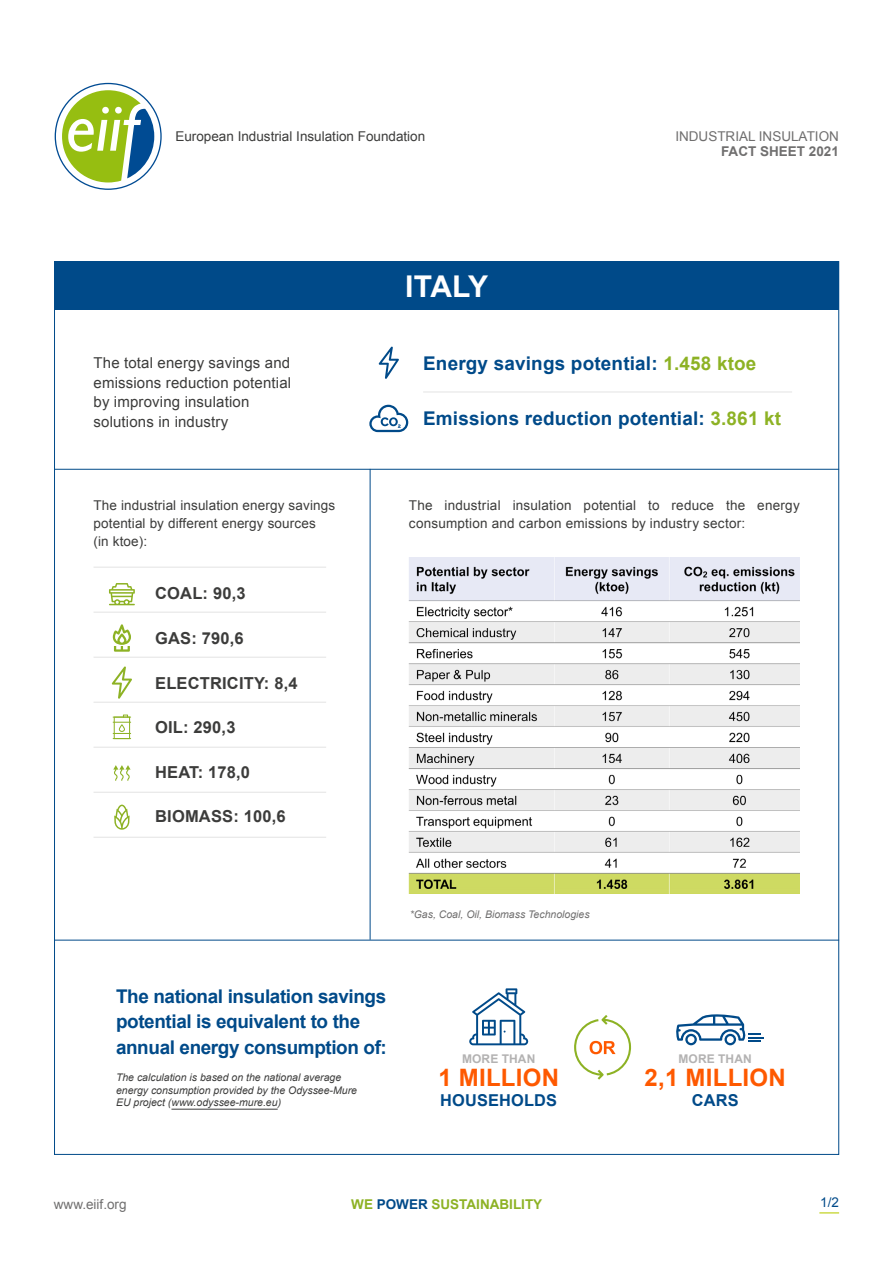
<style>
.page{position:relative;width:893px;height:1263px;background:#fff}
.page>*{position:absolute;margin:0;border:0;box-sizing:border-box;transform-origin:0 0}
.t1{font:700 30px "Arial";letter-spacing:-.025em;color:#fff}
.t2{font:700 24px "Arial";letter-spacing:.01em;color:#fe5900}
.t3{font:700 18.9px/25.5px "Arial";letter-spacing:-.02em;color:#004a89}
.t4{font:700 18.9px "Arial";letter-spacing:.01em;color:#004a89}
.t5{font:700 16.5px "Arial";letter-spacing:.01em;color:#3c3c3b}
.t6{font:700 16.35px "Arial";letter-spacing:.01em;color:#004a89}
.t7{font:15px/19.5px "Arial";letter-spacing:.01em;color:#3c3c3b}
.t8{font:13.5px/18px "Arial";letter-spacing:.01em;color:#3c3c3b}
.t9{font:13.5px "Arial";color:#706f6f}
.t10{font:700 13.5px "Arial";color:#8db224}
.t11{font:700 13.5px "Arial";color:#706f6f}
.t12{font:13.5px "Arial";color:#004a89}
.t13{font:700 12px "Arial";letter-spacing:.01em;color:#b3b2b2}
.t14{font:italic 10.5px/12.6px "Arial";color:#3c3c3b}
.t15{font:italic 10.5px "Arial";color:#706f6f}
.s1{color:#8db224}
.s2{color:#004a89}
</style>
<div class="page">
<div style="left:54px;top:262px;width:785px;height:48px;background:#004a89"></div>
<svg style="left:819px;top:1212px;width:20px;height:1px"></svg>
<svg style="left:55px;top:83px;width:107px;height:107px"></svg>
<div style="left:56px;top:84px;width:104px;height:105px;background:#fff;border-radius:50%"></div>
<svg style="left:62px;top:90px;width:92px;height:92px"></svg>
<svg style="left:369px;top:405px;width:39px;height:27px"></svg>
<svg style="left:379px;top:347px;width:20px;height:32px"></svg>
<hr style="left:423px;top:392px;width:369px;height:1px;background:#e3e3e3">
<hr style="left:54px;top:469px;width:785px;height:1px;background:#004a89">
<hr style="left:54px;top:940px;width:785px;height:1px;background:#004a89">
<hr style="left:370px;top:469px;width:1px;height:471px;background:#004a89">
<hr style="left:94px;top:612px;width:232px;height:1px;background:#e3e3e3">
<hr style="left:94px;top:567px;width:232px;height:1px;background:#e3e3e3">
<hr style="left:94px;top:657px;width:232px;height:1px;background:#e3e3e3">
<hr style="left:94px;top:702px;width:232px;height:1px;background:#e3e3e3">
<hr style="left:94px;top:747px;width:232px;height:1px;background:#e3e3e3">
<hr style="left:94px;top:792px;width:232px;height:1px;background:#e3e3e3">
<hr style="left:94px;top:837px;width:232px;height:1px;background:#e3e3e3">
<svg style="left:109px;top:583px;width:26px;height:22px"></svg>
<svg style="left:113px;top:624px;width:18px;height:28px"></svg>
<svg style="left:113px;top:714px;width:18px;height:25px"></svg>
<svg style="left:114px;top:805px;width:16px;height:25px"></svg>
<svg style="left:112px;top:666px;width:20px;height:33px"></svg>
<svg style="left:113px;top:765px;width:18px;height:16px"></svg>
<hr style="left:171px;top:1109px;width:107px;height:1px;background:#3c3c3b">
<svg style="left:574px;top:1015px;width:57px;height:65px"></svg>
<svg style="left:469px;top:988px;width:59px;height:57px"></svg>
<img style="left:409px;top:557px;width:391px;height:336px">
<svg style="left:676px;top:1014px;width:88px;height:31px"></svg>
<p class="t8" style="left:175px;top:128px;width:251px">European Industrial Insulation Foundation</p>
<h1 class="t1" style="left:405px;top:266px;width:84px">ITALY</h1>
<p class="t9" style="left:675px;top:128px;width:165px">INDUSTRIAL INSULATION</p>
<p class="t11" style="left:721px;top:143px;width:119px">FACT SHEET 2021</p>
<p class="t7" style="left:94px;top:353px;width:199px">The total energy savings and emissions reduction potential by improving insulation solutions in industry</p>
<p class="t8" style="left:94px;top:497px;width:243px">The industrial insulation energy savings potential by different energy sources<br>(in ktoe):</p>
<p class="t5" style="left:155px;top:583px;width:92px">COAL: 90,3</p>
<p class="t5" style="left:155px;top:627px;width:90px">GAS: 790,6</p>
<p class="t5" style="left:155px;top:672px;width:144px">ELECTRICITY: 8,4</p>
<p class="t5" style="left:155px;top:716px;width:82px">OIL: 290,3</p>
<p class="t5" style="left:155px;top:761px;width:96px">HEAT: 178,0</p>
<p class="t5" style="left:155px;top:806px;width:132px">BIOMASS: 100,6</p>
<h3 class="t4" style="left:423px;top:350px;width:335px">Energy savings potential: <span class="s1">1.458 ktoe</span></h3>
<h3 class="t4" style="left:423px;top:406px;width:359px">Emissions reduction potential: <span class="s1">3.861 kt</span></h3>
<p class="t8" style="left:409px;top:497px;width:392px">The industrial insulation potential to reduce the energy consumption and carbon emissions by industry sector:</p>
<p class="t15" style="left:410px;top:907px;width:181px">*Gas, Coal, Oil, Biomass Technologies</p>
<h3 class="t3" style="left:116px;top:984px;width:272px">The national insulation savings potential is equivalent to the annual energy consumption of:</h3>
<p class="t14" style="left:116px;top:1071px;width:243px">The calculation is based on the national average energy consumption provided by the Odyssee-Mure<br>EU project (www.odyssee-mure.eu)</p>
<p class="t13" style="left:462px;top:1051px;width:75px">MORE THAN</p>
<h2 class="t2" style="left:438px;top:1062px;width:122px">1 MILLION</h2>
<p class="t6" style="left:440px;top:1090px;width:118px">HOUSEHOLDS</p>
<p class="t13" style="left:678px;top:1051px;width:75px">MORE THAN</p>
<h2 class="t2" style="left:645px;top:1062px;width:143px">2,1 MILLION</h2>
<p class="t6" style="left:692px;top:1089px;width:48px">CARS</p>
<p class="t9" style="left:54px;top:1196px;width:74px">www.eiif.org</p>
<p class="t10" style="left:351px;top:1196px;width:193px">WE <span class="s2">POWER</span> SUSTAINABILITY</p>
<p class="t12" style="left:820px;top:1193px;width:20px">1/2</p>
</div>
